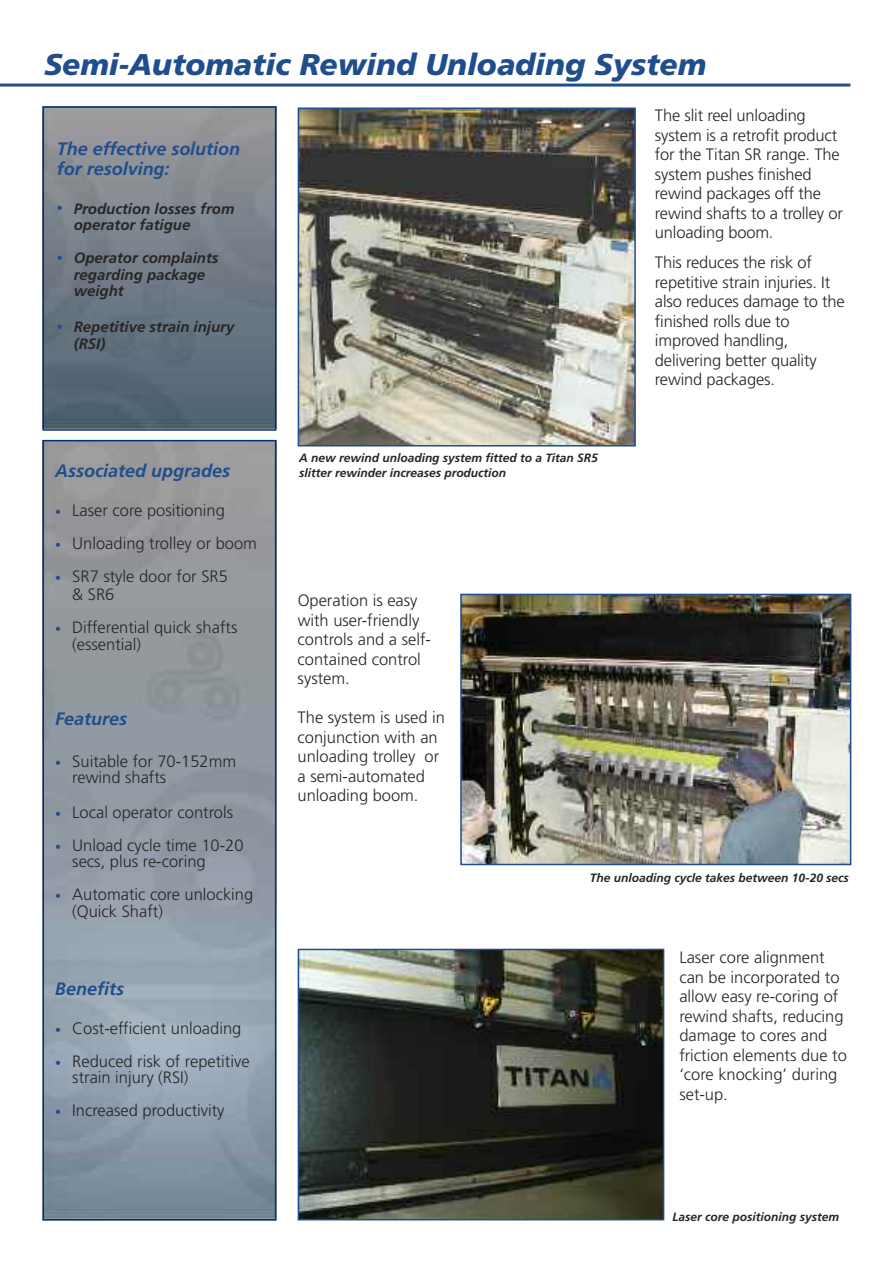
<style>
.page{position:relative;width:893px;height:1263px;background:#fff}
.page>*{position:absolute;margin:0;border:0;box-sizing:border-box;transform-origin:0 0}
.t1{font:italic 900 30px "Frutiger";color:#204d8c}
.t2{font:italic 700 18px/19.5px "Frutiger";color:#204d8c}
.t3{font:300 16.5px/19.5px "Frutiger";color:#272627}
.t4{font:italic 700 15px/16.5px "Frutiger";color:#272627}
.t5{font:italic 700 12px/15px "Frutiger";color:#272627}
.s1{font-weight:400;font-style:normal;font-size:12px;color:#204d8c}
.s2{font-weight:400;font-size:12px;color:#204d8c}
</style>
<div class="page">
<img style="left:46px;top:109px;width:227px;height:319px">
<div style="left:43px;top:106px;width:233px;height:325px;border:2px solid #003075"></div>
<img style="left:46px;top:443px;width:227px;height:774px">
<div style="left:43px;top:440px;width:233px;height:780px;border:2px solid #003075"></div>
<hr style="left:0;top:84px;width:850px;height:3px;background:#204d8c">
<img style="left:463px;top:597px;width:385px;height:265px">
<div style="left:460px;top:594px;width:391px;height:271px;border:2px solid #204d8c"></div>
<img style="left:301px;top:110px;width:332px;height:333px">
<div style="left:298px;top:107px;width:338px;height:339px;border:2px solid #204d8c"></div>
<img style="left:301px;top:952px;width:360px;height:265px">
<div style="left:298px;top:949px;width:366px;height:271px;border:2px solid #204d8c"></div>
<h1 class="t1" style="left:44px;top:52px;width:663px">Semi-Automatic Rewind Unloading System</h1>
<p class="t2" style="left:57px;top:141px;width:185px">The effective solution for resolving:</p>
<p class="t4" style="left:74px;top:202px;width:162px;text-indent:-17px"><span class="s1">•</span> Production losses from operator fatigue</p>
<p class="t4" style="left:74px;top:251px;width:146px;text-indent:-17px"><span class="s1">•</span> Operator complaints regarding package weight</p>
<p class="t4" style="left:74px;top:320px;width:162px;text-indent:-17px"><span class="s1">•</span> Repetitive strain injury (RSI)</p>
<p class="t2" style="left:55px;top:462px;width:176px">Associated upgrades</p>
<p class="t3" style="left:55px;top:502px;width:171px"><span class="s2">•</span> Laser core positioning</p>
<p class="t3" style="left:55px;top:535px;width:203px"><span class="s2">•</span> Unloading trolley or boom</p>
<p class="t3" style="left:72px;top:569px;width:157px;line-height:18px;text-indent:-17px"><span class="s2">•</span> SR7 style door for SR5 &amp; SR6</p>
<p class="t3" style="left:72px;top:620px;width:167px;line-height:16.5px;text-indent:-17px"><span class="s2">•</span> Differential quick shafts (essential)</p>
<p class="t2" style="left:55px;top:711px;width:73px">Features</p>
<p class="t3" style="left:72px;top:754px;width:165px;line-height:16.5px;text-indent:-17px"><span class="s2">•</span> Suitable for 70-152mm rewind shafts</p>
<p class="t3" style="left:55px;top:803px;width:179px"><span class="s2">•</span> Local operator controls</p>
<p class="t3" style="left:72px;top:838px;width:173px;line-height:16.5px;text-indent:-17px"><span class="s2">•</span> Unload cycle time 10-20 secs, plus re-coring</p>
<p class="t3" style="left:72px;top:887px;width:183px;line-height:16.5px;text-indent:-17px"><span class="s2">•</span> Automatic core unlocking (Quick Shaft)</p>
<p class="t2" style="left:55px;top:980px;width:70px">Benefits</p>
<p class="t3" style="left:55px;top:1019px;width:188px"><span class="s2">•</span> Cost-efficient unloading</p>
<p class="t3" style="left:72px;top:1054px;width:179px;line-height:16.5px;text-indent:-17px"><span class="s2">•</span> Reduced risk of repetitive strain injury (RSI)</p>
<p class="t3" style="left:55px;top:1102px;width:171px"><span class="s2">•</span> Increased productivity</p>
<p class="t5" style="left:299px;top:451px;width:300px">A new rewind unloading system fitted to a Titan SR5 slitter rewinder increases production</p>
<p class="t3" style="left:298px;top:592px;width:135px">Operation is easy with user-friendly controls and a self&shy;contained control system.</p>
<p class="t3" style="left:298px;top:709px;width:149px">The system is used in conjunction with an unloading trolley or a semi-automated unloading boom.</p>
<p class="t3" style="left:655px;top:107px;width:189px">The slit reel unloading system is a retrofit product for the Titan SR range. The system pushes finished rewind packages off the rewind shafts to a trolley or unloading boom.</p>
<p class="t3" style="left:655px;top:254px;width:191px">This reduces the risk of repetitive strain injuries. It also reduces damage to the finished rolls due to improved handling, delivering better quality rewind packages.</p>
<p class="t5" style="left:590px;top:871px;width:260px">The unloading cycle takes between 10-20 secs</p>
<p class="t3" style="left:679px;top:949px;width:169px">Laser core alignment can be incorporated to allow easy re-coring of rewind shafts, reducing damage to cores and friction elements due to ‘core knocking’ during set-up.</p>
<p class="t5" style="left:673px;top:1210px;width:168px">Laser core positioning system</p>
</div>
